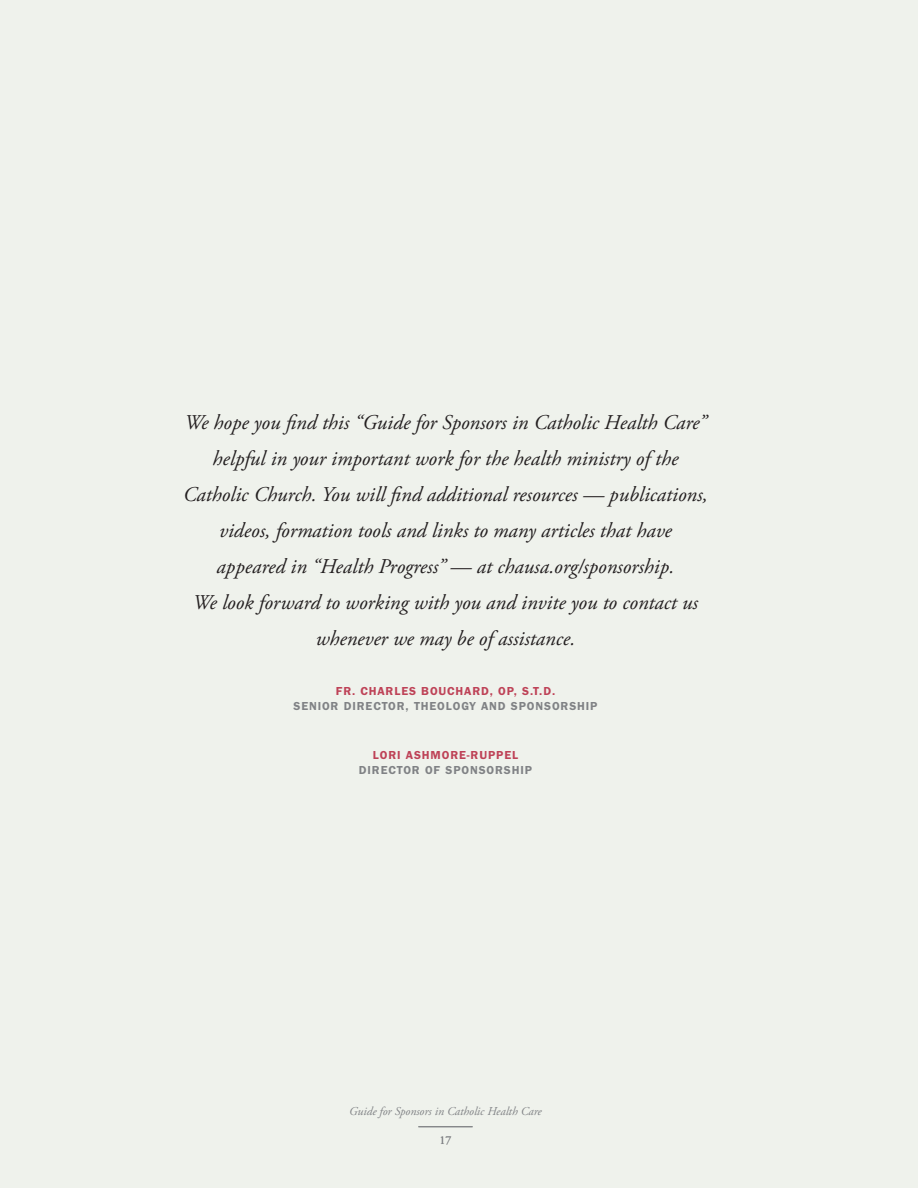
<style>
.page{position:relative;width:918px;height:1188px;background:#eff2ec}
.page>*{position:absolute;margin:0;border:0;box-sizing:border-box;transform-origin:0 0}
.t1{font:italic 21px/36px "Adobe Garamond Pro";color:#231f20;text-align:center}
.t2{font:12px "Franklin Gothic Dem Bld";letter-spacing:.075em;color:#808285}
.t3{font:12px "Franklin Gothic Dem Bld";letter-spacing:.075em;color:#be4257}
.t4{font:italic 12px "Adobe Garamond Pro";color:#808285}
.t5{font:12px "Adobe Garamond Pro";color:#808285}
</style>
<div class="page">
<hr style="left:418px;top:1126px;width:55px;height:1px;background:#808285">
<p class="t1" style="left:183px;top:405px;width:526px">We hope you find this “Guide for Sponsors in Catholic Health Care” helpful in your important work for the health ministry of the Catholic Church. You will find additional resources — publications, videos, formation tools and links to many articles that have appeared in “Health Progress” — at chausa.org/sponsorship.<br>We look forward to working with you and invite you to contact us whenever we may be of assistance.</p>
<p class="t3" style="left:336px;top:683px;width:221px">FR. CHARLES BOUCHARD, OP, S.T.D.</p>
<p class="t2" style="left:293px;top:698px;width:306px">SENIOR DIRECTOR, THEOLOGY AND SPONSORSHIP</p>
<p class="t3" style="left:373px;top:747px;width:147px">LORI ASHMORE-RUPPEL</p>
<p class="t2" style="left:359px;top:762px;width:175px">DIRECTOR OF SPONSORSHIP</p>
<p class="t4" style="left:349px;top:1104px;width:194px">Guide for Sponsors in Catholic Health Care</p>
<p class="t5" style="left:440px;top:1133px;width:13px">17</p>
</div>
